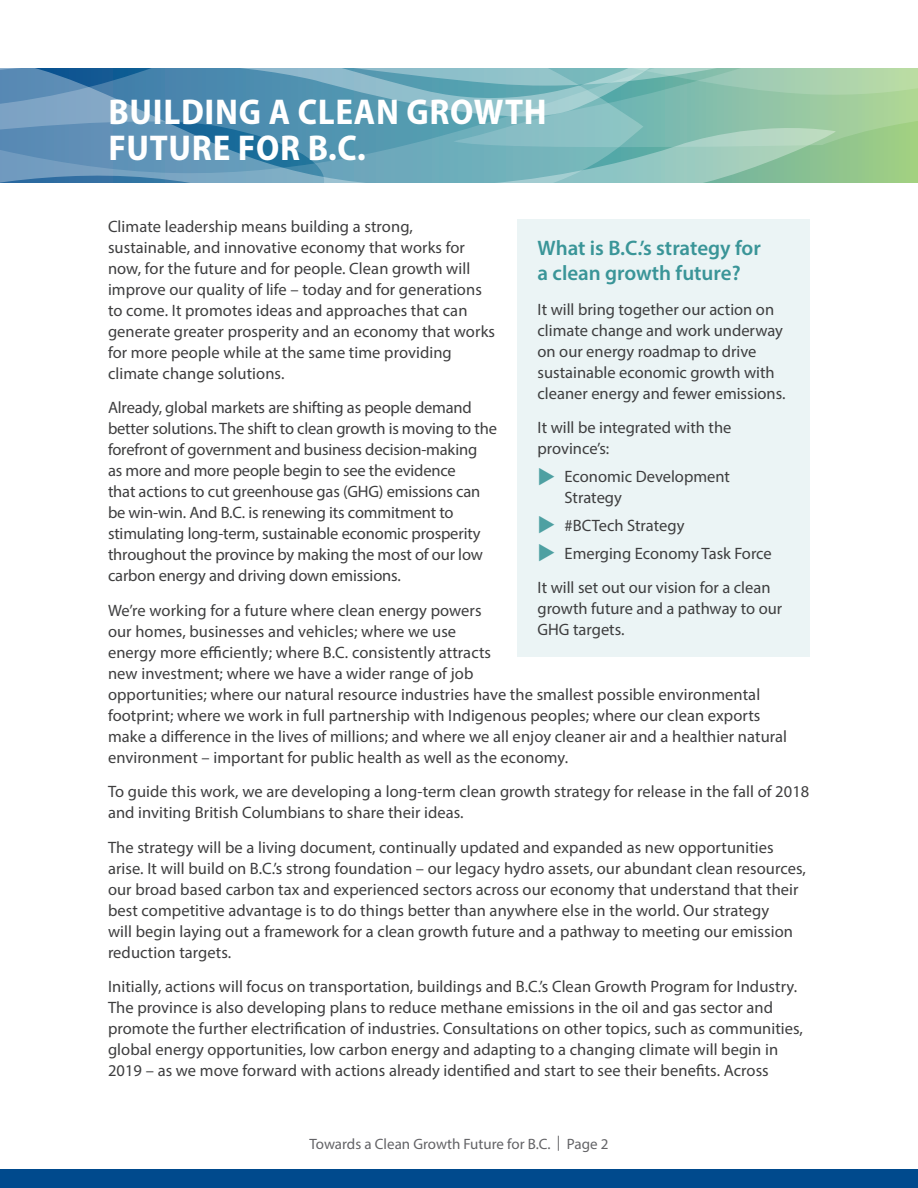
<style>
.page{position:relative;width:918px;height:1188px;background:#fff}
.page>*{position:absolute;margin:0;border:0;box-sizing:border-box;transform-origin:0 0}
.t1{font:700 semi-condensed 36px/36px "Myriad Pro";letter-spacing:.02em;color:#fff}
.t2{font:600 21px/25.2px "Myriad Pro";color:#3a9598}
.t3{font:16.5px/21px "Myriad Pro";letter-spacing:.005em;color:#3e3e3f}
.t4{font:15px "Myriad Pro";color:#636366}
</style>
<div class="page">
<div style="left:0;top:1169px;width:918px;height:19px;background:#004a8d"></div>
<div style="left:517px;top:219px;width:293px;height:438px;background:#ebf4f5"></div>
<svg style="left:0;top:120px;width:918px;height:63px;background:#74abb2"></svg>
<svg style="left:0;top:68px;width:918px;height:52px;background:#76acb4"></svg>
<h1 class="t1" style="left:108px;top:93px;width:440px">BUILDING A CLEAN GROWTH<br>FUTURE FOR B.C.</h1>
<p class="t3" style="left:108px;top:215px;width:389px">Climate leadership means building a strong, sustainable, and innovative economy that works for now, for the future and for people. Clean growth will improve our quality of life – today and for generations to come. It promotes ideas and approaches that can generate greater prosperity and an economy that works for more people while at the same time providing climate change solutions.</p>
<p class="t3" style="left:108px;top:397px;width:391px">Already, global markets are shifting as people demand better solutions. The shift to clean growth is moving to the forefront of government and business decision-making<br>as more and more people begin to see the evidence<br>that actions to cut greenhouse gas (GHG) emissions can be win-win. And B.C. is renewing its commitment to stimulating long-term, sustainable economic prosperity throughout the province by making the most of our low carbon energy and driving down emissions.</p>
<p class="t3" style="left:108px;top:599px;width:681px">We’re working for a future where clean energy powers<br>our homes, businesses and vehicles; where we use<br>energy more efficiently; where B.C. consistently attracts<br>new investment; where we have a wider range of job<br>opportunities; where our natural resource industries have the smallest possible environmental footprint; where we work in full partnership with Indigenous peoples; where our clean exports make a difference in the lives of millions; and where we all enjoy cleaner air and a healthier natural environment – important for public health as well as the economy.</p>
<p class="t3" style="left:108px;top:781px;width:703px">To guide this work, we are developing a long-term clean growth strategy for release in the fall of 2018 and inviting British Columbians to share their ideas.</p>
<p class="t3" style="left:108px;top:836px;width:699px">The strategy will be a living document, continually updated and expanded as new opportunities arise. It will build on B.C.’s strong foundation – our legacy hydro assets, our abundant clean resources, our broad based carbon tax and experienced sectors across our economy that understand that their best competitive advantage is to do things better than anywhere else in the world. Our strategy<br>will begin laying out a framework for a clean growth future and a pathway to meeting our emission reduction targets.</p>
<p class="t3" style="left:108px;top:976px;width:697px">Initially, actions will focus on transportation, buildings and B.C.’s Clean Growth Program for Industry.<br>The province is also developing plans to reduce methane emissions in the oil and gas sector and promote the further electrification of industries. Consultations on other topics, such as communities, global energy opportunities, low carbon energy and adapting to a changing climate will begin in 2019 – as we move forward with actions already identified and start to see their benefits. Across</p>
<p class="t2" style="left:538px;top:235px;width:225px">What is B.C.’s strategy for a clean growth future?</p>
<p class="t3" style="left:538px;top:299px;width:249px">It will bring together our action on climate change and work underway on our energy roadmap to drive sustainable economic growth with cleaner energy and fewer emissions.</p>
<p class="t3" style="left:538px;top:417px;width:195px">It will be integrated with the province’s:</p>
<p class="t3" style="left:565px;top:466px;width:167px">Economic Development<br>Strategy</p>
<p class="t3" style="left:565px;top:511px;width:209px;line-height:27.8px">#BCTech Strategy<br>Emerging Economy Task Force</p>
<p class="t3" style="left:538px;top:577px;width:246px">It will set out our vision for a clean growth future and a pathway to our<br>GHG targets.</p>
<p class="t4" style="left:309px;top:1134px;width:301px">Towards a Clean Growth Future for B.C. | Page 2</p>
</div>
